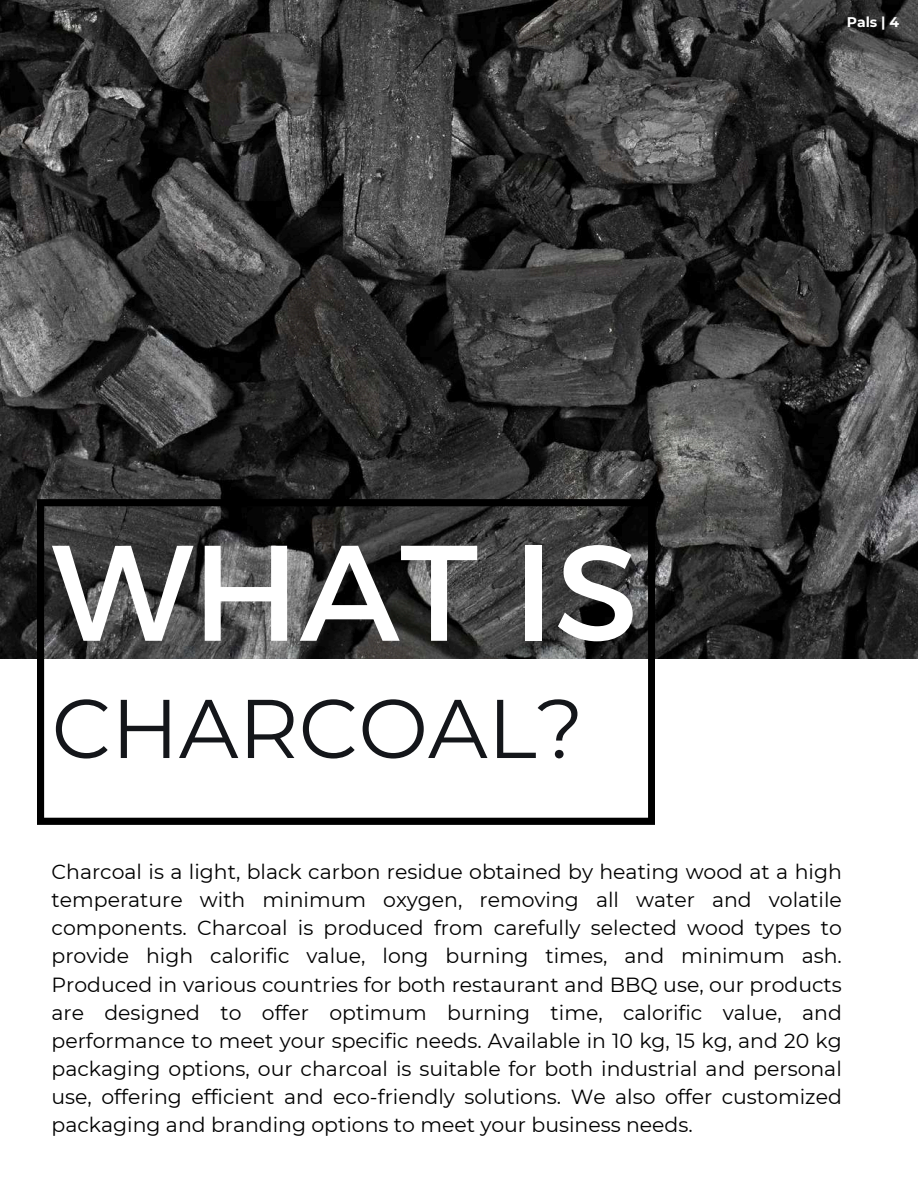
<style>
.page{position:relative;width:918px;height:1188px;background:#fff}
.page>*{position:absolute;margin:0;border:0;box-sizing:border-box;transform-origin:0 0}
.t1{font:135.75px "Montserrat";color:#fff}
.t2{font:83.1px "Montserrat";color:#14161a}
.t3{font:20.4px/28.2px "Montserrat";color:#000;text-align:justify}
.t4{font:700 13.95px "Montserrat";color:#fff}
</style>
<div class="page">
<img style="left:0;top:0;width:918px;height:658px">
<svg style="left:37px;top:499px;width:618px;height:326px"></svg>
<h1 class="t1" style="left:52px;top:504px;width:589px">WHAT IS</h1>
<h2 class="t2" style="left:52px;top:678px;width:534px">CHARCOAL?</h2>
<p class="t4" style="left:847px;top:13px;width:54px">Pals | 4</p>
<p class="t3" style="left:52px;top:858px;width:792px">Charcoal is a light, black carbon residue obtained by heating wood at a high temperature with minimum oxygen, removing all water and volatile components. Charcoal is produced from carefully selected wood types to provide high calorific value, long burning times, and minimum ash.<br>Produced in various countries for both restaurant and BBQ use, our products are designed to offer optimum burning time, calorific value, and performance to meet your specific needs. Available in 10 kg, 15 kg, and 20 kg packaging options, our charcoal is suitable for both industrial and personal use, offering efficient and eco-friendly solutions. We also offer customized packaging and branding options to meet your business needs.</p>
</div>
